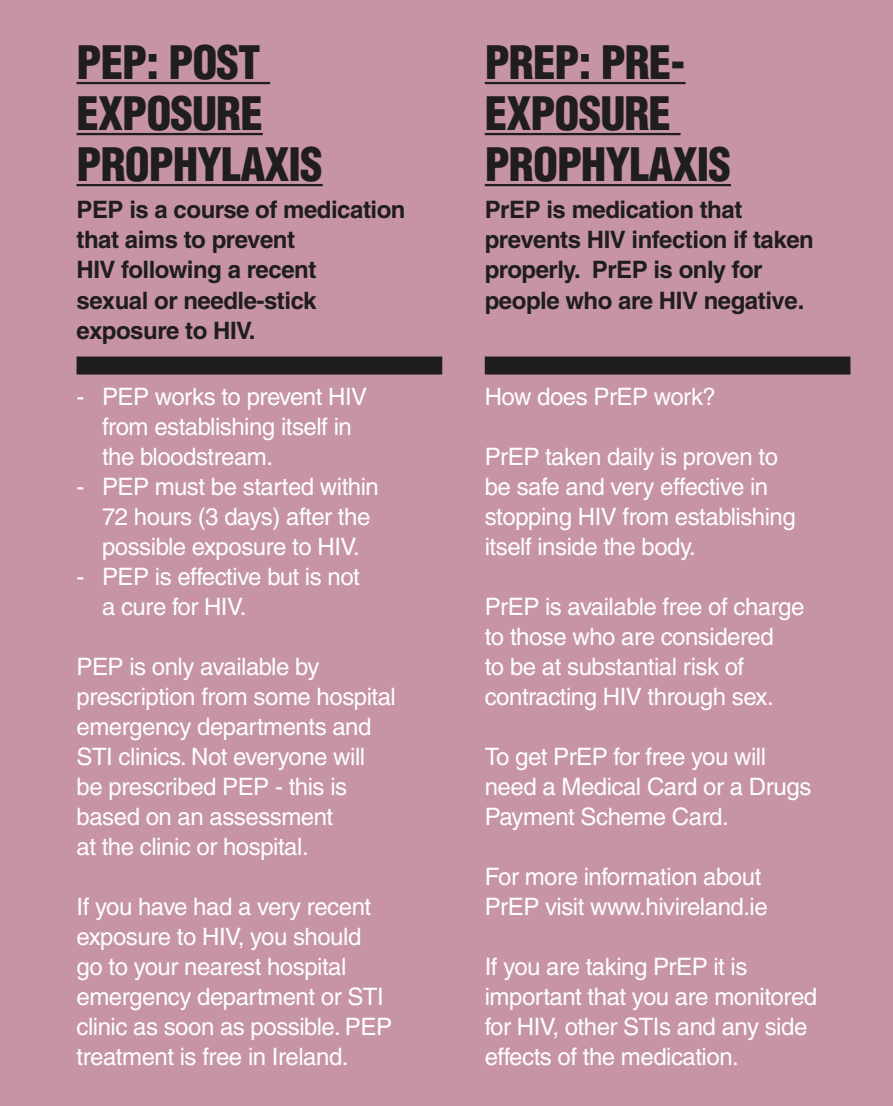
<style>
.page{position:relative;width:893px;height:1106px;background:#fff}
.page>*{position:absolute;margin:0;border:0;box-sizing:border-box;transform-origin:0 0}
.t1{font:900 condensed 45px/51px "Helvetica LT";letter-spacing:-.02em;color:#201d1e}
.t2{font:24px/30px "Helvetica LT";letter-spacing:-.02em;color:#fff}
.t3{font:700 24px/30px "Helvetica LT";letter-spacing:-.02em;color:#201d1e}
</style>
<div class="page">
<div style="left:0;top:0;width:408px;height:1106px;background:#c693a5"></div>
<div style="left:35px;top:0;width:858px;height:1106px;background:#c694a5"></div>
<hr style="left:77px;top:82px;width:193px;height:2px;background:#201d1e">
<hr style="left:77px;top:133px;width:186px;height:2px;background:#201d1e">
<hr style="left:77px;top:184px;width:246px;height:2px;background:#201d1e">
<hr style="left:485px;top:82px;width:200px;height:2px;background:#201d1e">
<hr style="left:485px;top:133px;width:195px;height:2px;background:#201d1e">
<hr style="left:485px;top:184px;width:246px;height:2px;background:#201d1e">
<div style="left:77px;top:356px;width:365px;height:18px;background:#201d1e"></div>
<div style="left:485px;top:356px;width:365px;height:18px;background:#201d1e"></div>
<h1 class="t1" style="left:77px;top:36px;width:248px">PEP: POST<br>EXPOSURE<br>PROPHYLAXIS</h1>
<h1 class="t1" style="left:485px;top:36px;width:248px">PREP: PRE-<br>EXPOSURE<br>PROPHYLAXIS</h1>
<p class="t3" style="left:77px;top:195px;width:330px">PEP is a course of medication that aims to prevent<br>HIV following a recent<br>sexual or needle-stick exposure to HIV.</p>
<p class="t3" style="left:485px;top:195px;width:331px">PrEP is medication that prevents HIV infection if taken properly. PrEP is only for people who are HIV negative.</p>
<p class="t2" style="left:102px;top:381px;width:267px;text-indent:-26px">- PEP works to prevent HIV from establishing itself in the bloodstream.</p>
<p class="t2" style="left:102px;top:471px;width:278px;text-indent:-26px">- PEP must be started within<br>72 hours (3 days) after the possible exposure to HIV.</p>
<p class="t2" style="left:102px;top:561px;width:259px;text-indent:-26px">- PEP is effective but is not a cure for HIV.</p>
<p class="t2" style="left:77px;top:651px;width:321px">PEP is only available by prescription from some hospital emergency departments and<br>STI clinics. Not everyone will be prescribed PEP - this is based on an assessment<br>at the clinic or hospital.</p>
<p class="t2" style="left:77px;top:891px;width:317px">If you have had a very recent exposure to HIV, you should go to your nearest hospital emergency department or STI clinic as soon as possible. PEP treatment is free in Ireland.</p>
<p class="t2" style="left:485px;top:381px;width:233px">How does PrEP work?</p>
<p class="t2" style="left:485px;top:441px;width:313px">PrEP taken daily is proven to be safe and very effective in stopping HIV from establishing itself inside the body.</p>
<p class="t2" style="left:485px;top:591px;width:321px">PrEP is available free of charge to those who are considered<br>to be at substantial risk of contracting HIV through sex.</p>
<p class="t2" style="left:485px;top:741px;width:328px">To get PrEP for free you will need a Medical Card or a Drugs<br>Payment Scheme Card.</p>
<p class="t2" style="left:485px;top:861px;width:284px">For more information about<br>PrEP visit www.hivireland.ie</p>
<p class="t2" style="left:485px;top:951px;width:334px">If you are taking PrEP it is important that you are monitored for HIV, other STIs and any side effects of the medication.</p>
</div>
